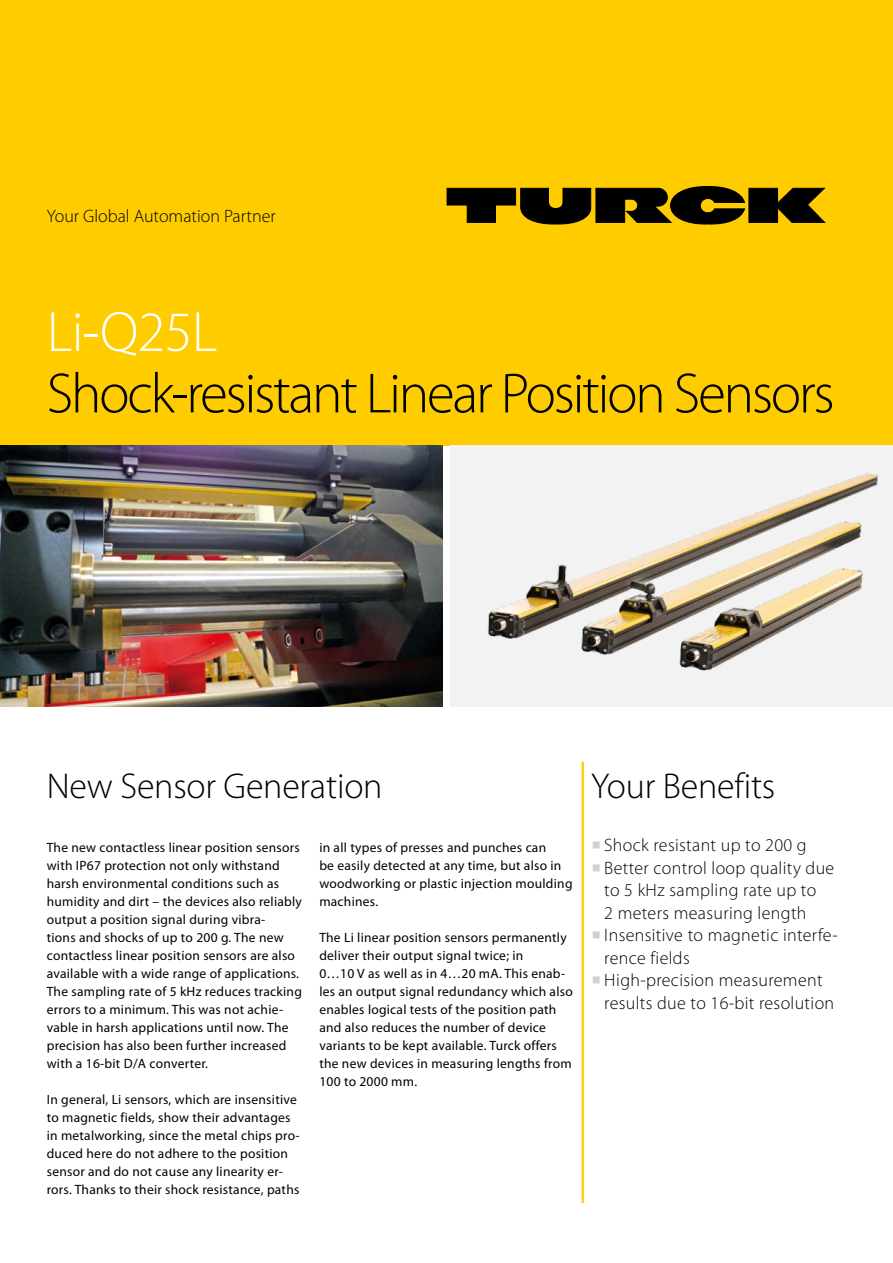
<style>
.page{position:relative;width:893px;height:1263px;background:#fff}
.page>*{position:absolute;margin:0;border:0;box-sizing:border-box;transform-origin:0 0}
.t1{font:300 57px "Myriad Pro";letter-spacing:-.04em;color:#000}
.t2{font:300 57px "Myriad Pro";letter-spacing:-.01em;color:#fff}
.t3{font:300 36px "Myriad Pro";letter-spacing:-.005em;color:#000}
.t4{font:300 18px/22.5px "Myriad Pro";letter-spacing:.02em;color:#000}
.t5{font:300 18px "Myriad Pro";color:#000}
.t6{font:13.5px/18px "Myriad Pro";letter-spacing:.02em;color:#000}
.s1{font-family:"Minion Pro";font-weight:700;font-size:24px;color:#d0d0d0}
</style>
<div class="page">
<hr style="left:582px;top:762px;width:2px;height:441px;background:#fc0">
<div style="left:0;top:0;width:893px;height:446px;background:#fc0"></div>
<svg style="left:447px;top:186px;width:378px;height:38px"></svg>
<img style="left:0;top:446px;width:442px;height:261px">
<img style="left:451px;top:446px;width:442px;height:261px">
<h3 class="t5" style="left:47px;top:206px;width:230px">Your Global Automation Partner</h3>
<h1 class="t2" style="left:47px;top:298px;width:172px">Li-Q25L</h1>
<h1 class="t1" style="left:47px;top:359px;width:789px">Shock-resistant Linear Position Sensors</h1>
<h2 class="t3" style="left:47px;top:764px;width:337px">New Sensor Generation</h2>
<p class="t6" style="left:47px;top:838px;width:257px">The new contactless linear position sensors with IP67 protection not only withstand harsh environmental conditions such as humidity and dirt – the devices also reliably output a position signal during vibra-<br>tions and shocks of up to 200 g. The new contactless linear position sensors are also available with a wide range of applications.<br>The sampling rate of 5 kHz reduces tracking errors to a minimum. This was not achie&shy;vable in harsh applications until now. The precision has also been further increased with a 16-bit D/A converter.</p>
<p class="t6" style="left:47px;top:1090px;width:254px">In general, Li sensors, which are insensitive to magnetic fields, show their advantages in metalworking, since the metal chips pro&shy;duced here do not adhere to the position sensor and do not cause any linearity er&shy;rors. Thanks to their shock resistance, paths</p>
<p class="t6" style="left:319px;top:838px;width:255px">in all types of presses and punches can<br>be easily detected at any time, but also in woodworking or plastic injection moulding machines.</p>
<p class="t6" style="left:319px;top:928px;width:255px">The Li linear position sensors permanently deliver their output signal twice; in<br>0…10 V as well as in 4…20 mA. This enab&shy;les an output signal redundancy which also enables logical tests of the position path and also reduces the number of device variants to be kept available. Turck offers the new devices in measuring lengths from 100 to 2000 mm.</p>
<h2 class="t3" style="left:591px;top:764px;width:186px">Your Benefits</h2>
<h3 class="t4" style="left:591px;top:834px;width:217px"><span class="s1">■</span> Shock resistant up to 200 g</h3>
<h3 class="t4" style="left:604px;top:856px;width:232px;text-indent:-13px"><span class="s1">■</span> Better control loop quality due to 5 kHz sampling rate up to<br>2 meters measuring length</h3>
<h3 class="t4" style="left:604px;top:924px;width:235px;text-indent:-13px"><span class="s1">■</span> Insensitive to magnetic interfe&shy;rence fields</h3>
<h3 class="t4" style="left:604px;top:969px;width:231px;text-indent:-13px"><span class="s1">■</span> High-precision measurement results due to 16-bit resolution</h3>
</div>
